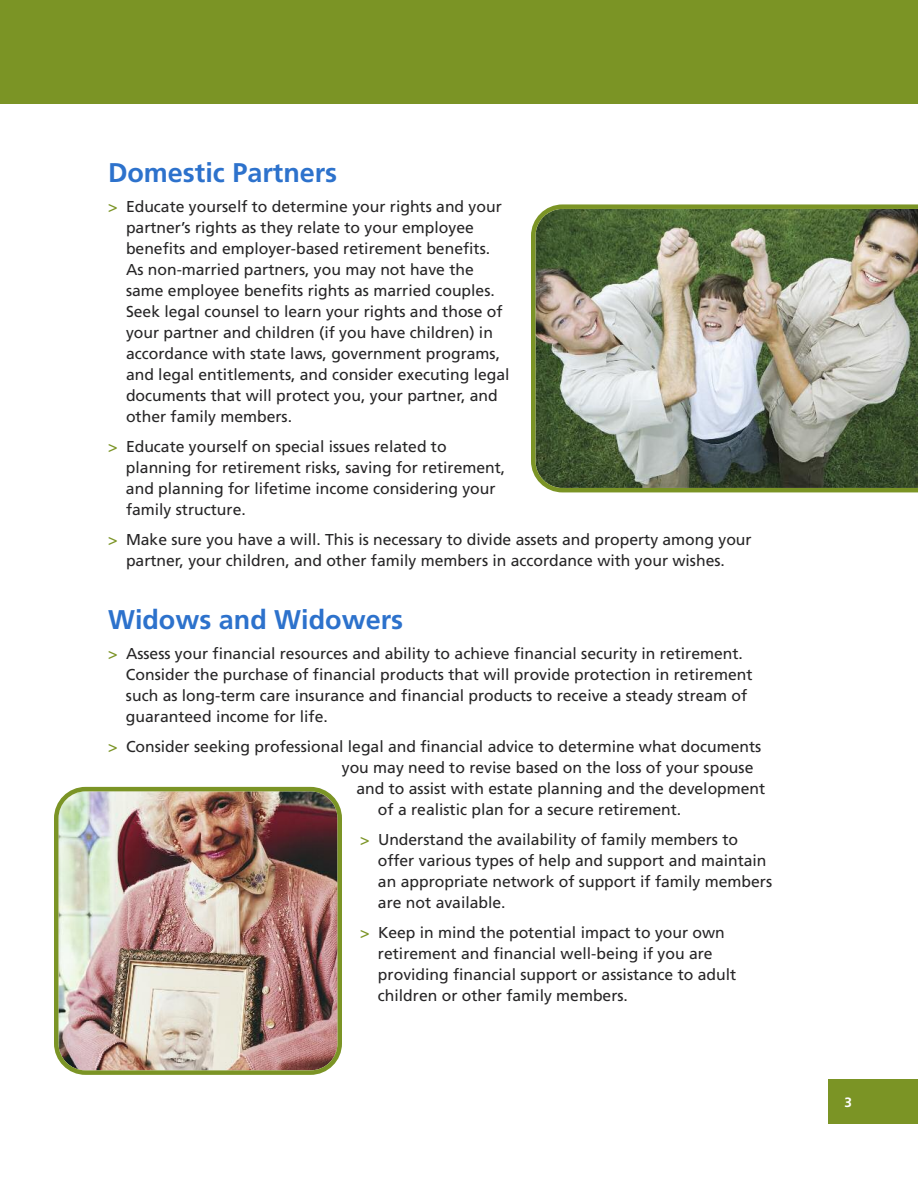
<style>
.page{position:relative;width:918px;height:1188px;background:#fff}
.page>*{position:absolute;margin:0;border:0;box-sizing:border-box;transform-origin:0 0}
.t1{font:700 27px "Frutiger";color:#2d72cc}
.t2{font:15.75px/21px "Frutiger";color:#272627}
.t3{font:700 13.5px "Frutiger";color:#fff}
.s1{color:#7b9425}
</style>
<div class="page">
<img style="left:531px;top:204px;width:387px;height:288px">
<img style="left:54px;top:787px;width:288px;height:288px">
<div style="left:828px;top:1079px;width:90px;height:45px;background:#7b9425"></div>
<div style="left:0;top:0;width:918px;height:103px;background:#7b9425"></div>
<h1 class="t1" style="left:108px;top:162px;width:231px">Domestic Partners</h1>
<p class="t2" style="left:126px;top:197px;width:385px;text-indent:-18px"><span class="s1">&gt;</span> Educate yourself to determine your rights and your partner’s rights as they relate to your employee benefits and employer-based retirement benefits.<br>As non-married partners, you may not have the same employee benefits rights as married couples.<br>Seek legal counsel to learn your rights and those of your partner and children (if you have children) in accordance with state laws, government programs, and legal entitlements, and consider executing legal documents that will protect you, your partner, and other family members.</p>
<p class="t2" style="left:126px;top:437px;width:381px;text-indent:-18px"><span class="s1">&gt;</span> Educate yourself on special issues related to planning for retirement risks, saving for retirement, and planning for lifetime income considering your family structure.</p>
<p class="t2" style="left:108px;top:530px;width:645px;text-align:center"><span class="s1">&gt;</span> Make sure you have a will. This is necessary to divide assets and property among your partner, your children, and other family members in accordance with your wishes.</p>
<h1 class="t1" style="left:108px;top:609px;width:297px">Widows and Widowers</h1>
<p class="t2" style="left:126px;top:644px;width:628px;text-indent:-18px"><span class="s1">&gt;</span> Assess your financial resources and ability to achieve financial security in retirement.<br>Consider the purchase of financial products that will provide protection in retirement such as long-term care insurance and financial products to receive a steady stream of guaranteed income for life.</p>
<p class="t2" style="left:108px;top:737px;width:655px"><span class="s1">&gt;</span> Consider seeking professional legal and financial advice to determine what documents</p>
<p class="t2" style="left:342px;top:758px;width:413px">you may need to revise based on the loss of your spouse</p>
<p class="t2" style="left:356px;top:779px;width:410px">and to assist with estate planning and the development</p>
<p class="t2" style="left:378px;top:800px;width:305px">of a realistic plan for a secure retirement.</p>
<p class="t2" style="left:378px;top:830px;width:396px;text-indent:-18px"><span class="s1">&gt;</span> Understand the availability of family members to offer various types of help and support and maintain an appropriate network of support if family members are not available.</p>
<p class="t2" style="left:378px;top:923px;width:360px;text-indent:-18px"><span class="s1">&gt;</span> Keep in mind the potential impact to your own retirement and financial well-being if you are providing financial support or assistance to adult children or other family members.</p>
<p class="t3" style="left:845px;top:1096px;width:9px">3</p>
</div>
